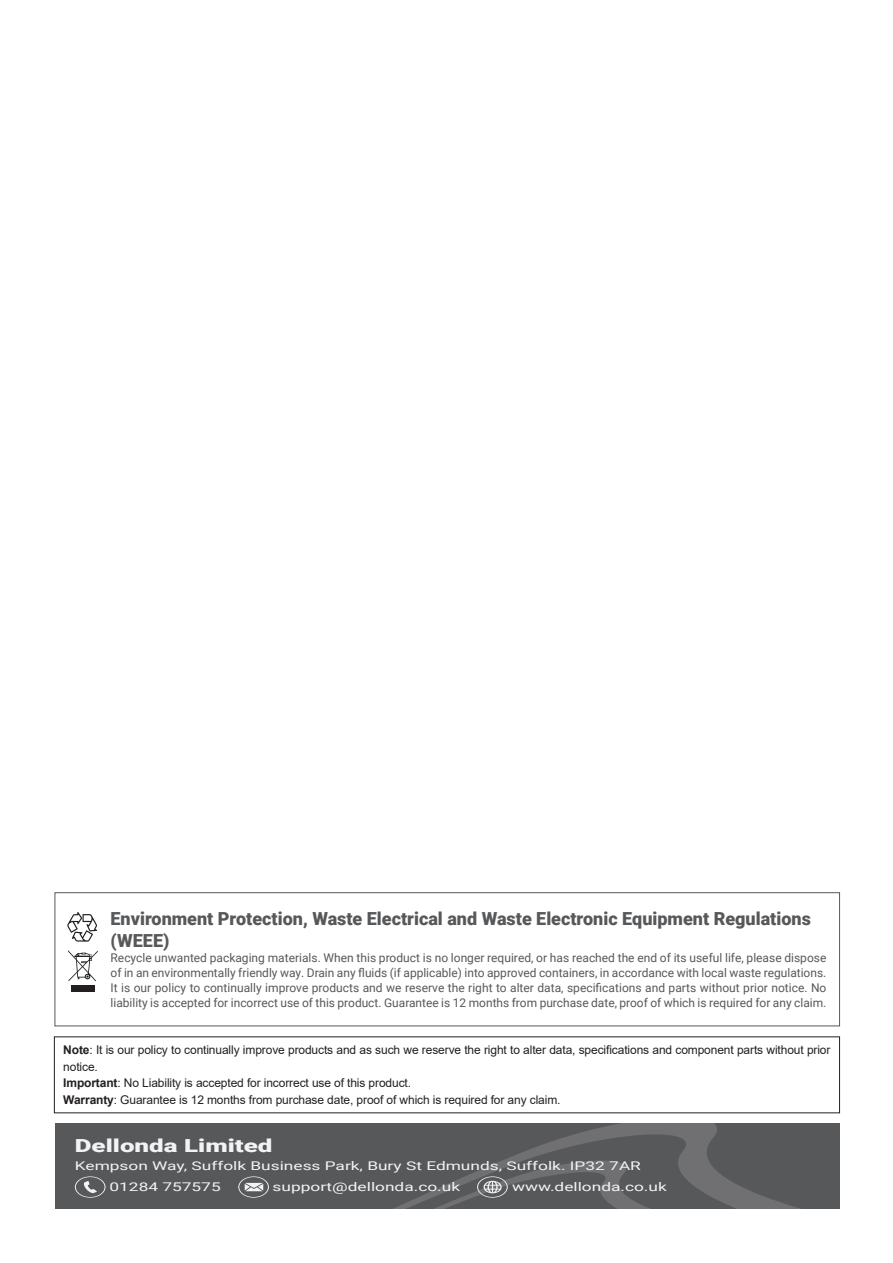
<style>
.page{position:relative;width:893px;height:1263px;background:#fff}
.page>*{position:absolute;margin:0;border:0;box-sizing:border-box;transform-origin:0 0}
.Section_Header{font:900 18px/22.5px "Roboto";color:#57585a}
.t1{font:900 18px "Roboto";color:#f2f3f4;scale:1.44 1}
.Copy__Justified{font:12px/15px "Roboto";color:#57585a;text-align:justify}
.Important_Notificati{font:12px/16.5px "Arial";letter-spacing:-.01em;color:#231f20}
.t2{font:12px/21px "Roboto";color:#f2f3f4;scale:1.44 1}
.s1{font-weight:700}
</style>
<div class="page">
<div style="left:55px;top:1124px;width:785px;height:85px;background:#57585a"></div>
<svg style="left:75px;top:1176px;width:31px;height:22px"></svg>
<svg style="left:238px;top:1176px;width:31px;height:22px"></svg>
<svg style="left:393px;top:1124px;width:407px;height:85px"></svg>
<div style="left:55px;top:892px;width:785px;height:134px;border:1px solid #57585a"></div>
<svg style="left:67px;top:912px;width:30px;height:30px"></svg>
<div style="left:71px;top:985px;width:24px;height:7px;background:#231f20"></div>
<svg style="left:68px;top:950px;width:30px;height:31px"></svg>
<p class="Section_Header" style="left:111px;top:906px;width:702px">Environment Protection, Waste Electrical and Waste Electronic Equipment Regulations (WEEE)</p>
<p class="Copy__Justified" style="left:111px;top:950px;width:717px">Recycle unwanted packaging materials. When this product is no longer required, or has reached the end of its useful life, please dispose of in an environmentally friendly way. Drain any fluids (if applicable) into approved containers, in accordance with local waste regulations.<br>It is our policy to continually improve products and we reserve the right to alter data, specifications and parts without prior notice. No liability is accepted for incorrect use of this product. Guarantee is 12 months from purchase date, proof of which is required for any claim.</p>
<p class="Important_Notificati" style="left:63px;top:1042px;width:769px"><span class="s1">Note</span>: It is our policy to continually improve products and as such we reserve the right to alter data, specifications and component parts without prior notice.</p>
<p class="Important_Notificati" style="left:63px;top:1075px;width:349px"><span class="s1">Important</span>: No Liability is accepted for incorrect use of this product.</p>
<p class="Important_Notificati" style="left:63px;top:1091px;width:499px"><span class="s1">Warranty</span>: Guarantee is 12 months from purchase date, proof of which is required for any claim.</p>
<p class="t1" style="left:75px;top:1133px;width:139px">Dellonda Limited</p>
<p class="t2" style="left:109px;top:1155px;width:371px;text-indent:-35px">Kempson Way, Suffolk Business Park, Bury St Edmunds, Suffolk. IP32 7AR<br>01284 757575</p>
<p class="t2" style="left:273px;top:1176px;width:132px">support@dellonda.co.uk</p>
<p class="t2" style="left:512px;top:1176px;width:109px">www.dellonda.co.uk</p>
</div>
